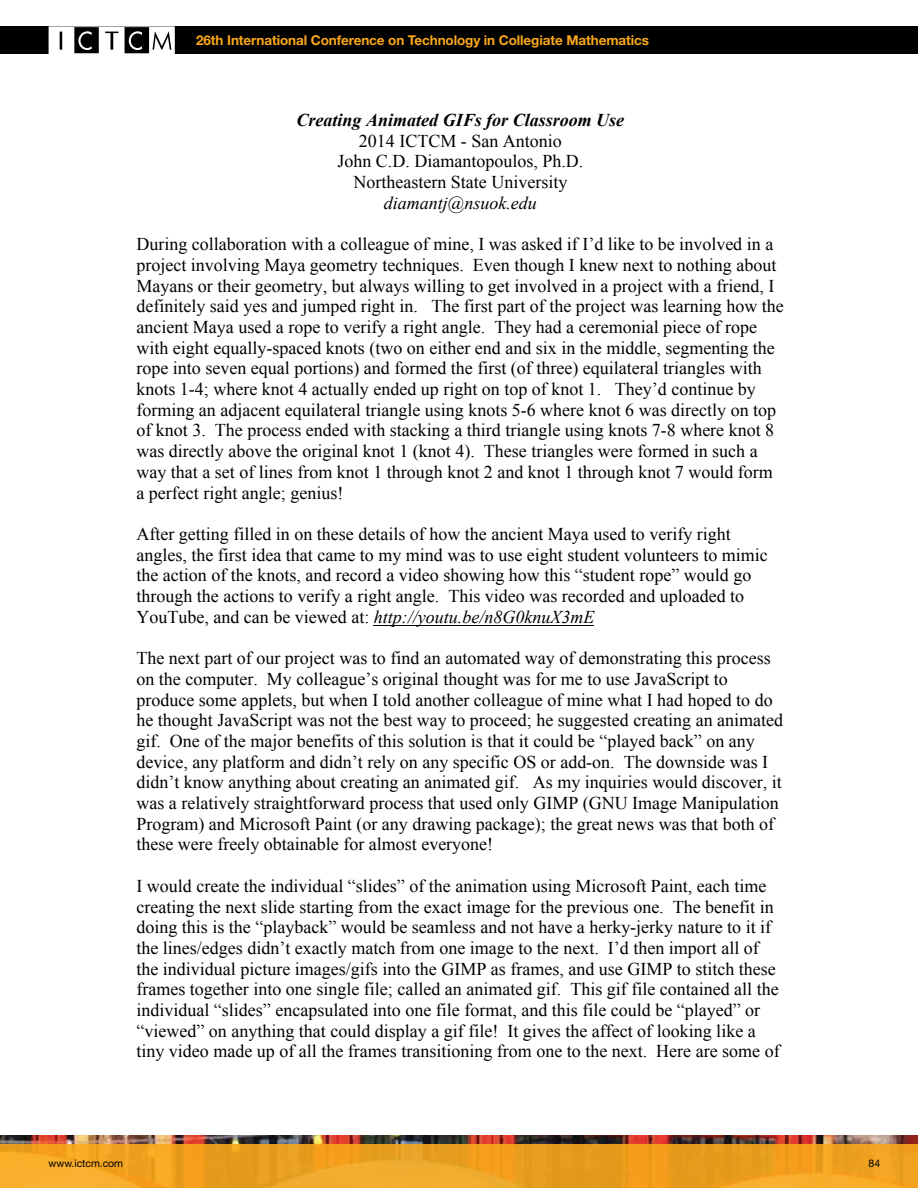
<style>
.page{position:relative;width:918px;height:1188px;background:#fff}
.page>*{position:absolute;margin:0;border:0;box-sizing:border-box;transform-origin:0 0}
.t1{font:18px/20.7px "Times New Roman";color:#000}
.t2{font:italic 700 18px "Times New Roman";color:#000}
.t3{font:italic 18px "Times New Roman";color:#000}
.t4{font:700 13.5px "Helvetica Neue";letter-spacing:-.01em;color:#faa81a}
.t5{font:10.5px "Helvetica Neue";letter-spacing:-.01em;color:#000}
.s1{font-style:italic}
</style>
<div class="page">
<hr style="left:374px;top:625px;width:220px;height:1px;background:#000">
<img style="left:0;top:1136px;width:918px;height:9px">
<div style="left:0;top:26px;width:918px;height:28px;background:#000"></div>
<svg style="left:49px;top:26px;width:126px;height:28px"></svg>
<svg style="left:0;top:1145px;width:918px;height:43px;background:#eea121"></svg>
<p class="t4" style="left:196px;top:32px;width:454px">26th International Conference on Technology in Collegiate Mathematics</p>
<p class="t2" style="left:297px;top:107px;width:329px">Creating Animated GIFs for Classroom Use</p>
<p class="t1" style="left:337px;top:130px;width:248px;text-align:center">2014 ICTCM - San Antonio<br>John C.D. Diamantopoulos, Ph.D.<br>Northeastern State University</p>
<p class="t3" style="left:384px;top:190px;width:155px">diamantj@nsuok.edu</p>
<p class="t1" style="left:136px;top:234px;width:649px">During collaboration with a colleague of mine, I was asked if I’d like to be involved in a project involving Maya geometry techniques. Even though I knew next to nothing about Mayans or their geometry, but always willing to get involved in a project with a friend, I definitely said yes and jumped right in. The first part of the project was learning how the ancient Maya used a rope to verify a right angle. They had a ceremonial piece of rope with eight equally-spaced knots (two on either end and six in the middle, segmenting the rope into seven equal portions) and formed the first (of three) equilateral triangles with knots 1-4; where knot 4 actually ended up right on top of knot 1. They’d continue by forming an adjacent equilateral triangle using knots 5-6 where knot 6 was directly on top of knot 3. The process ended with stacking a third triangle using knots 7-8 where knot 8 was directly above the original knot 1 (knot 4). These triangles were formed in such a way that a set of lines from knot 1 through knot 2 and knot 1 through knot 7 would form a perfect right angle; genius!</p>
<p class="t1" style="left:136px;top:523px;width:633px">After getting filled in on these details of how the ancient Maya used to verify right angles, the first idea that came to my mind was to use eight student volunteers to mimic the action of the knots, and record a video showing how this “student rope” would go through the actions to verify a right angle. This video was recorded and uploaded to YouTube, and can be viewed at: <span class="s1">http://youtu.be/n8G0knuX3mE</span></p>
<p class="t1" style="left:136px;top:648px;width:648px">The next part of our project was to find an automated way of demonstrating this process on the computer. My colleague’s original thought was for me to use JavaScript to produce some applets, but when I told another colleague of mine what I had hoped to do he thought JavaScript was not the best way to proceed; he suggested creating an animated gif. One of the major benefits of this solution is that it could be “played back” on any device, any platform and didn’t rely on any specific OS or add-on. The downside was I didn’t know anything about creating an animated gif. As my inquiries would discover, it was a relatively straightforward process that used only GIMP (GNU Image Manipulation Program) and Microsoft Paint (or any drawing package); the great news was that both of these were freely obtainable for almost everyone!</p>
<p class="t1" style="left:136px;top:875px;width:645px">I would create the individual “slides” of the animation using Microsoft Paint, each time creating the next slide starting from the exact image for the previous one. The benefit in doing this is the “playback” would be seamless and not have a herky-jerky nature to it if the lines/edges didn’t exactly match from one image to the next. I’d then import all of the individual picture images/gifs into the GIMP as frames, and use GIMP to stitch these frames together into one single file; called an animated gif. This gif file contained all the individual “slides” encapsulated into one file format, and this file could be “played” or “viewed” on anything that could display a gif file! It gives the affect of looking like a tiny video made up of all the frames transitioning from one to the next. Here are some of</p>
<p class="t5" style="left:49px;top:1157px;width:76px">www.ictcm.com</p>
<p class="t5" style="left:869px;top:1157px;width:13px">84</p>
</div>
